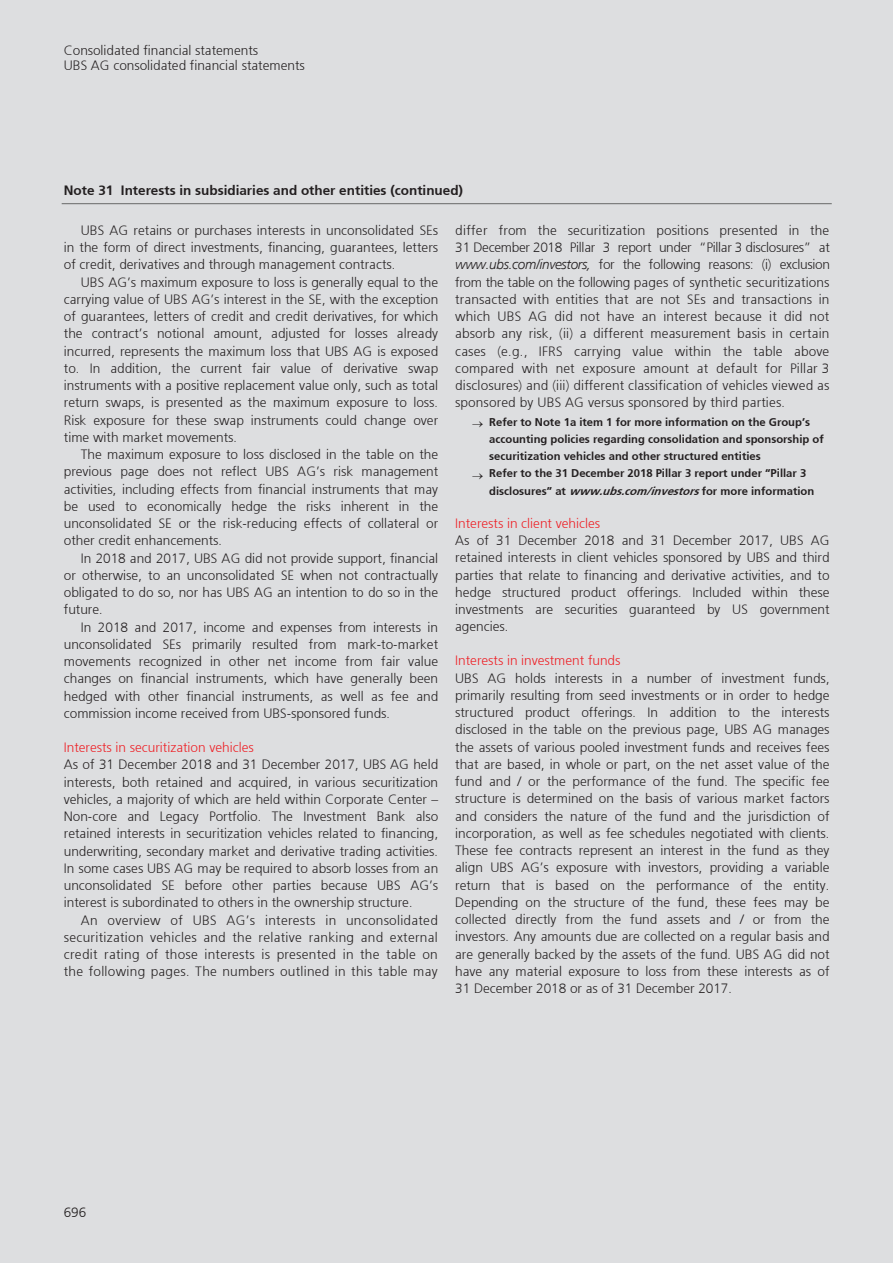
<style>
.page{position:relative;width:893px;height:1263px;background:#fff}
.page>*{position:absolute;margin:0;border:0;box-sizing:border-box;transform-origin:0 0}
.t1{font:300 13.5px/17.2px "Frutiger 45";color:#231f20;text-align:justify}
.t2{font:300 13.5px "Frutiger 45";color:#ee1d23}
.t3{font:300 13.5px "Frutiger 45";color:#231f20}
.t4{font:300 13.5px "Frutiger LT Com";color:#231f20}
.t5{font:300 11.25px/17.2px "Frutiger 45";color:#231f20}
.s1{font-style:italic}
</style>
<div class="page">
<div style="left:0;top:0;width:892px;height:1263px;background:#dddee0"></div>
<hr style="left:62px;top:203px;width:769px;height:1px;background:#676968">
<p class="t1" style="left:64px;top:43px;width:242px;line-height:15.1px">Consolidated financial statements<br>UBS AG consolidated financial statements</p>
<p class="t3" style="left:64px;top:183px;width:401px">Note 31 Interests in subsidiaries and other entities (continued)</p>
<p class="t1" style="left:64px;top:222px;width:376px;text-indent:17px">UBS AG retains or purchases interests in unconsolidated SEs in the form of direct investments, financing, guarantees, letters of credit, derivatives and through management contracts.</p>
<p class="t1" style="left:64px;top:273px;width:376px;text-indent:17px">UBS AG’s maximum exposure to loss is generally equal to the carrying value of UBS AG’s interest in the SE, with the exception of guarantees, letters of credit and credit derivatives, for which the contract’s notional amount, adjusted for losses already incurred, represents the maximum loss that UBS AG is exposed to. In addition, the current fair value of derivative swap instruments with a positive replacement value only, such as total return swaps, is presented as the maximum exposure to loss.<br>Risk exposure for these swap instruments could change over time with market movements.</p>
<p class="t1" style="left:64px;top:446px;width:376px;text-indent:17px">The maximum exposure to loss disclosed in the table on the previous page does not reflect UBS AG’s risk management activities, including effects from financial instruments that may be used to economically hedge the risks inherent in the unconsolidated SE or the risk-reducing effects of collateral or other credit enhancements.</p>
<p class="t1" style="left:64px;top:549px;width:376px;text-indent:17px">In 2018 and 2017, UBS AG did not provide support, financial or otherwise, to an unconsolidated SE when not contractually obligated to do so, nor has UBS AG an intention to do so in the future.</p>
<p class="t1" style="left:64px;top:618px;width:376px;text-indent:17px">In 2018 and 2017, income and expenses from interests in unconsolidated SEs primarily resulted from mark-to-market movements recognized in other net income from fair value changes on financial instruments, which have generally been hedged with other financial instruments, as well as fee and commission income received from UBS-sponsored funds.</p>
<p class="t2" style="left:64px;top:740px;width:191px">Interests in securitization vehicles</p>
<p class="t1" style="left:64px;top:756px;width:376px">As of 31 December 2018 and 31 December 2017, UBS AG held interests, both retained and acquired, in various securitization vehicles, a majority of which are held within Corporate Center – Non-core and Legacy Portfolio. The Investment Bank also retained interests in securitization vehicles related to financing, underwriting, secondary market and derivative trading activities.<br>In some cases UBS AG may be required to absorb losses from an unconsolidated SE before other parties because UBS AG’s interest is subordinated to others in the ownership structure.</p>
<p class="t1" style="left:64px;top:911px;width:375px;text-indent:17px">An overview of UBS AG’s interests in unconsolidated securitization vehicles and the relative ranking and external credit rating of those interests is presented in the table on the following pages. The numbers outlined in this table may</p>
<p class="t1" style="left:455px;top:222px;width:376px">differ from the securitization positions presented in the 31 December 2018 Pillar 3 report under “Pillar 3 disclosures” at <span class="s1">www.ubs.com/investors,</span> for the following reasons: (i) exclusion from the table on the following pages of synthetic securitizations transacted with entities that are not SEs and transactions in which UBS AG did not have an interest because it did not absorb any risk, (ii) a different measurement basis in certain cases (e.g., IFRS carrying value within the table above compared with net exposure amount at default for Pillar 3 disclosures) and (iii) different classification of vehicles viewed as sponsored by UBS AG versus sponsored by third parties.</p>
<p class="t5" style="left:489px;top:413px;width:336px;text-indent:-17px">→ Refer to Note 1a item 1 for more information on the Group’s accounting policies regarding consolidation and sponsorship of securitization vehicles and other structured entities</p>
<p class="t5" style="left:489px;top:465px;width:326px;text-indent:-17px">→ Refer to the 31 December 2018 Pillar 3 report under “Pillar 3 disclosures” at <span class="s1">www.ubs.com/investors</span>for more information</p>
<p class="t2" style="left:455px;top:515px;width:146px">Interests in client vehicles</p>
<p class="t1" style="left:455px;top:532px;width:376px">As of 31 December 2018 and 31 December 2017, UBS AG retained interests in client vehicles sponsored by UBS and third parties that relate to financing and derivative activities, and to hedge structured product offerings. Included within these investments are securities guaranteed by US government agencies.</p>
<p class="t2" style="left:455px;top:653px;width:167px">Interests in investment funds</p>
<p class="t1" style="left:455px;top:669px;width:376px">UBS AG holds interests in a number of investment funds, primarily resulting from seed investments or in order to hedge structured product offerings. In addition to the interests disclosed in the table on the previous page, UBS AG manages the assets of various pooled investment funds and receives fees that are based, in whole or part, on the net asset value of the fund and / or the performance of the fund. The specific fee structure is determined on the basis of various market factors and considers the nature of the fund and the jurisdiction of incorporation, as well as fee schedules negotiated with clients.<br>These fee contracts represent an interest in the fund as they align UBS AG’s exposure with investors, providing a variable return that is based on the performance of the entity.<br>Depending on the structure of the fund, these fees may be collected directly from the fund assets and / or from the investors. Any amounts due are collected on a regular basis and are generally backed by the assets of the fund. UBS AG did not have any material exposure to loss from these interests as of 31 December 2018 or as of 31 December 2017.</p>
<p class="t4" style="left:64px;top:1207px;width:24px">696</p>
</div>
